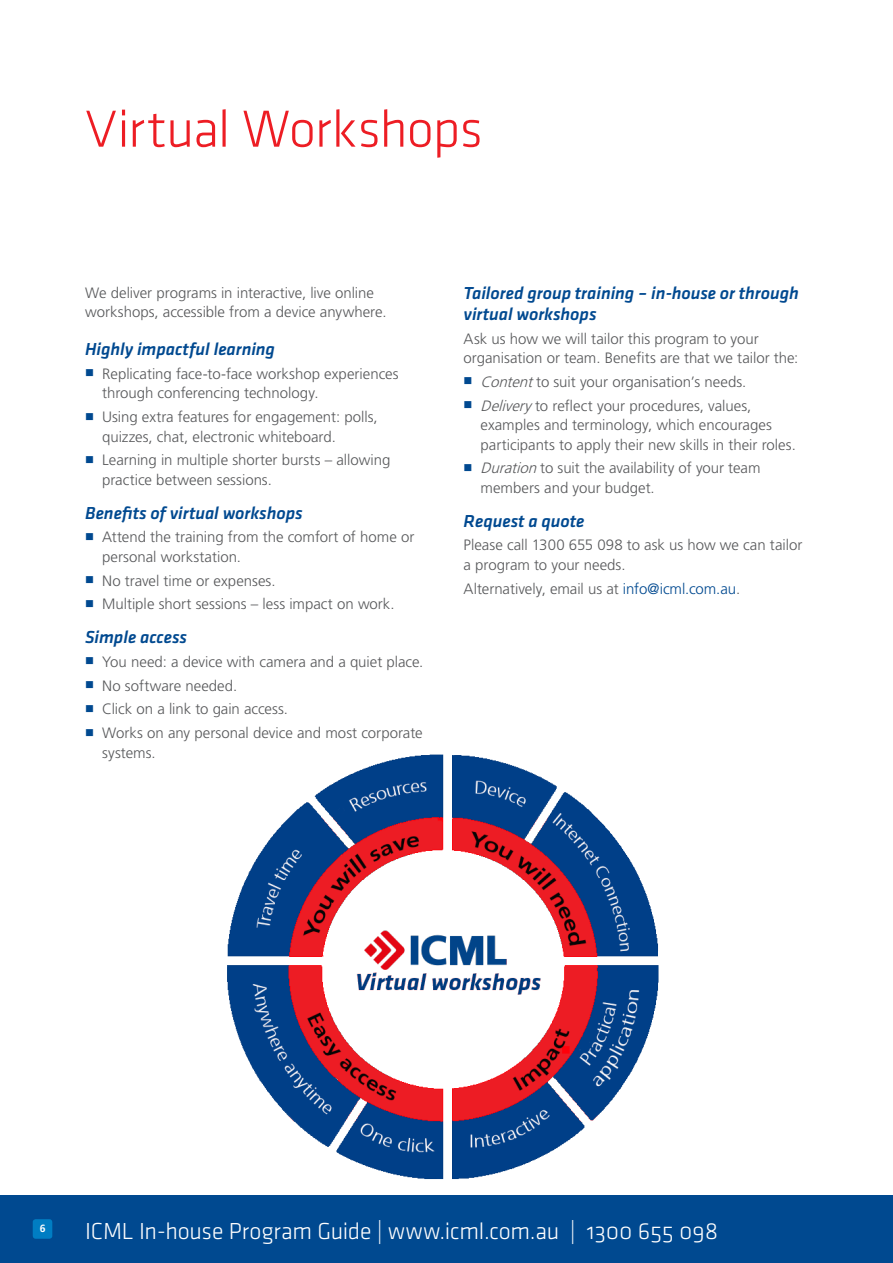
<style>
.page{position:relative;width:893px;height:1263px;background:#fff}
.page>*{position:absolute;margin:0;border:0;box-sizing:border-box;transform-origin:0 0}
.t1{font:54px "Klavika Light OSF";letter-spacing:-.02em;color:#ed1d24}
.t2{font:24px "Klavika Light OSF";letter-spacing:-.01em;color:#fff}
.t3{font:18px/21px "Klavika Medium Italic TF";letter-spacing:-.005em;color:#004990}
.t4{font:300 15px/19.5px "Frutiger LT Std";color:#58595b}
.t5{font:700 10.5px "Frutiger LT Std";color:#fff}
.s1{font-style:italic}
.s2{color:#004990}
</style>
<div class="page">
<div style="left:0;top:1195px;width:893px;height:68px;background:#004990"></div>
<img style="left:32px;top:754px;width:627px;height:485px">
<h1 class="t1" style="left:85px;top:101px;width:399px">Virtual Workshops</h1>
<p class="t4" style="left:85px;top:283px;width:303px">We deliver programs in interactive, live online workshops, accessible from a device anywhere.</p>
<p class="t3" style="left:85px;top:339px;width:191px">Highly impactful learning</p>
<p class="t4" style="left:102px;top:364px;width:298px">Replicating face-to-face workshop experiences through conferencing technology.</p>
<p class="t4" style="left:102px;top:407px;width:277px">Using extra features for engagement: polls, quizzes, chat, electronic whiteboard.</p>
<p class="t4" style="left:102px;top:451px;width:290px">Learning in multiple shorter bursts – allowing practice between sessions.</p>
<p class="t3" style="left:85px;top:502px;width:219px">Benefits of virtual workshops</p>
<p class="t4" style="left:102px;top:528px;width:314px">Attend the training from the comfort of home or personal workstation.</p>
<p class="t4" style="left:102px;top:569px;width:294px;line-height:23.7px">No travel time or expenses.<br>Multiple short sessions – less impact on work.</p>
<p class="t3" style="left:85px;top:627px;width:103px">Simple access</p>
<p class="t4" style="left:102px;top:650px;width:323px;line-height:23.7px">You need: a device with camera and a quiet place.<br>No software needed.<br>Click on a link to gain access.<br>Works on any personal device and most corporate</p>
<p class="t4" style="left:102px;top:743px;width:55px">systems.</p>
<p class="t3" style="left:464px;top:282px;width:337px">Tailored group training – in-house or through virtual workshops</p>
<p class="t4" style="left:464px;top:329px;width:336px">Ask us how we will tailor this program to your organisation or team. Benefits are that we tailor the:</p>
<p class="t4" style="left:481px;top:370px;width:272px;line-height:23.7px"><span class="s1">Content</span>to suit your organisation’s needs.<br><span class="s1">Delivery</span>to reflect your procedures, values,</p>
<p class="t4" style="left:481px;top:415px;width:317px">examples and terminology, which encourages participants to apply their new skills in their roles.</p>
<p class="t4" style="left:481px;top:459px;width:281px"><span class="s1">Duration</span>to suit the availability of your team members and your budget.</p>
<p class="t3" style="left:464px;top:510px;width:122px">Request a quote</p>
<p class="t4" style="left:464px;top:536px;width:340px">Please call 1300 655 098 to ask us how we can tailor a program to your needs.</p>
<p class="t4" style="left:464px;top:579px;width:278px">Alternatively, email us at <span class="s2">info@icml.com.au</span>.</p>
<p class="t5" style="left:40px;top:1222px;width:7px">6</p>
<h2 class="t2" style="left:85px;top:1218px;width:635px">ICML In-house Program Guide | www.icml.com.au | 1300 655 098</h2>
</div>
